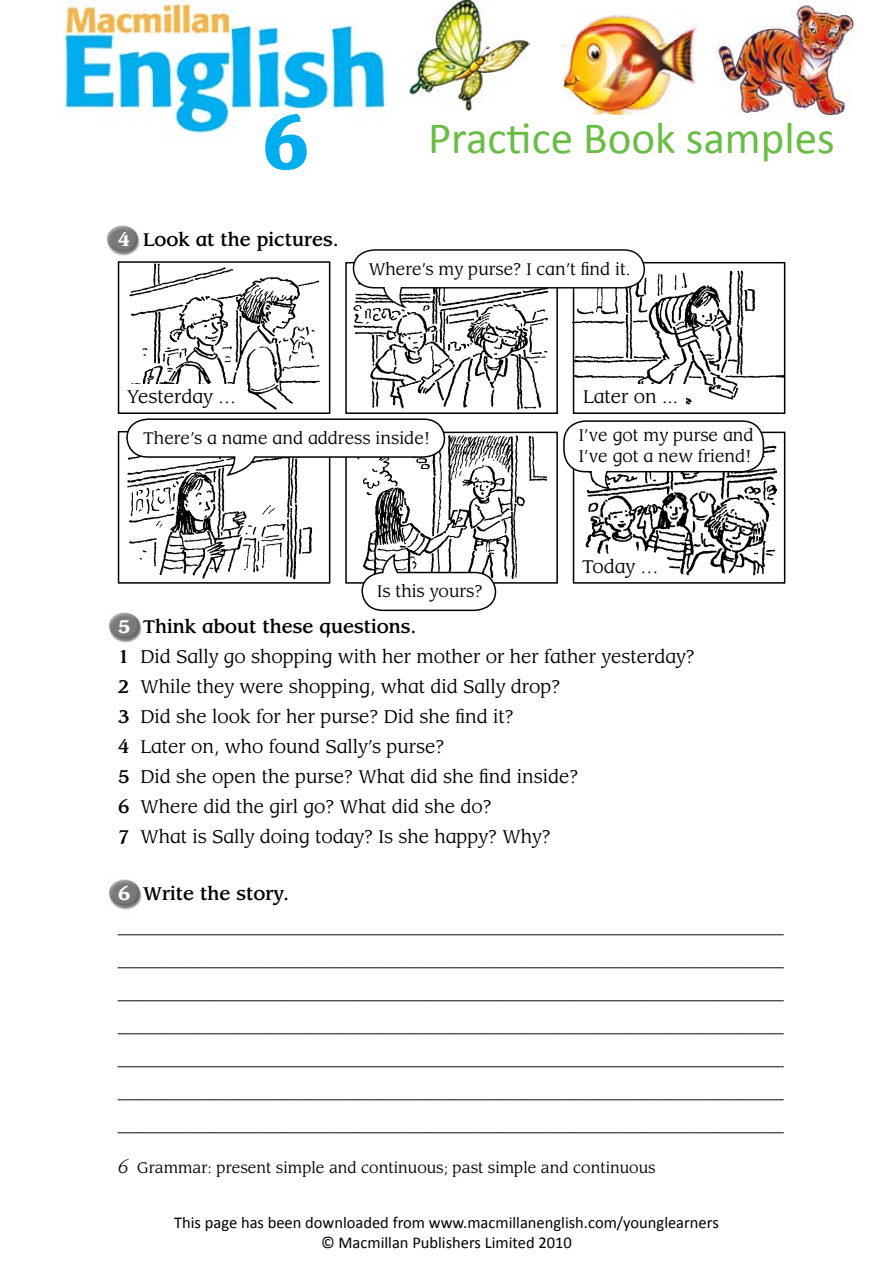
<style>
.page{position:relative;width:893px;height:1263px;background:#fff}
.page>*{position:absolute;margin:0;border:0;box-sizing:border-box;transform-origin:0 0}
.t1{font:700 78px "Cambria";color:#00adef}
.t2{font:45px "Calibri";color:#69bd45}
.t3{font:18px/30px "Lea Inf";color:#000}
.t4{font:500 18px "Lea Inf";color:#000}
.t5{font:16.5px/21px "Lea Inf";color:#000}
.t6{font:16.5px/19.8px "Calibri";color:#000;text-align:center}
.t7{font:15px "Leawood";color:#000}
.s1{font-family:"Leawood";font-weight:700;color:#fff}
.s2{font-weight:500}
.s3{font-style:italic;font-size:18px}
</style>
<div class="page">
<img style="left:107px;top:225px;width:33px;height:31px">
<img style="left:109px;top:612px;width:33px;height:31px">
<img style="left:109px;top:879px;width:33px;height:31px">
<svg style="left:117px;top:261px;width:669px;height:323px"></svg>
<img style="left:127px;top:262px;width:194px;height:149px">
<img style="left:353px;top:310px;width:197px;height:104px">
<img style="left:573px;top:268px;width:212px;height:139px">
<img style="left:126px;top:479px;width:193px;height:104px">
<img style="left:354px;top:432px;width:193px;height:150px">
<svg style="left:352px;top:249px;width:294px;height:61px"></svg>
<svg style="left:126px;top:418px;width:320px;height:61px"></svg>
<svg style="left:361px;top:540px;width:136px;height:72px"></svg>
<svg style="left:562px;top:420px;width:203px;height:73px"></svg>
<div style="left:122px;top:384px;width:119px;height:24px;background:#fff"></div>
<div style="left:579px;top:384px;width:107px;height:24px;background:#fff"></div>
<div style="left:578px;top:554px;width:85px;height:24px;background:#fff"></div>
<img style="left:408px;top:0;width:122px;height:111px">
<img style="left:561px;top:14px;width:136px;height:101px">
<img style="left:715px;top:0;width:140px;height:115px">
<img style="left:64px;top:0;width:322px;height:137px">
<div style="left:242px;top:111px;width:102px;height:36px;background:#fff"></div>
<svg style="left:265px;top:113px;width:42px;height:58px"></svg>
<h1 class="t1" style="left:263px;top:94px;width:48px">6</h1>
<h2 class="t2" style="left:428px;top:110px;width:408px">Practice Book samples</h2>
<p class="t4" style="left:118px;top:229px;width:223px"><span class="s1">4</span> Look at the pictures.</p>
<p class="t5" style="left:369px;top:259px;width:264px">Where’s my purse? I can’t find it.</p>
<p class="t3" style="left:127px;top:381px;width:110px">Yesterday …</p>
<p class="t3" style="left:583px;top:381px;width:96px">Later on ...</p>
<p class="t5" style="left:143px;top:428px;width:289px">There’s a name and address inside!</p>
<p class="t5" style="left:377px;top:581px;width:107px">Is this yours?</p>
<p class="t5" style="left:579px;top:425px;width:176px">I’ve got my purse and<br>I’ve got a new friend!</p>
<p class="t3" style="left:582px;top:552px;width:78px">Today …</p>
<p class="t3" style="left:118px;top:612px;width:579px"><span class="s1">5</span> <span class="s2">Think about these questions.<br>1</span> Did Sally go shopping with her mother or her father yesterday?<br><span class="s2">2</span> While they were shopping, what did Sally drop?<br><span class="s2">3</span> Did she look for her purse? Did she find it?<br><span class="s2">4</span> Later on, who found Sally’s purse?<br><span class="s2">5</span> Did she open the purse? What did she find inside?<br><span class="s2">6</span> Where did the girl go? What did she do?<br><span class="s2">7</span> What is Sally doing today? Is she happy? Why?</p>
<p class="t3" style="left:118px;top:878px;width:667px;line-height:33px"><span class="s1">6</span> <span class="s2">Write the story. </span>__________________________________________________________________________ __________________________________________________________________________ __________________________________________________________________________ __________________________________________________________________________ __________________________________________________________________________ __________________________________________________________________________ __________________________________________________________________________</p>
<p class="t7" style="left:118px;top:1159px;width:539px"><span class="s3">6</span> Grammar: present simple and continuous; past simple and continuous</p>
<p class="t6" style="left:174px;top:1211px;width:546px">This page has been downloaded from www.macmillanenglish.com/younglearners © Macmillan Publishers Limited 2010</p>
</div>
